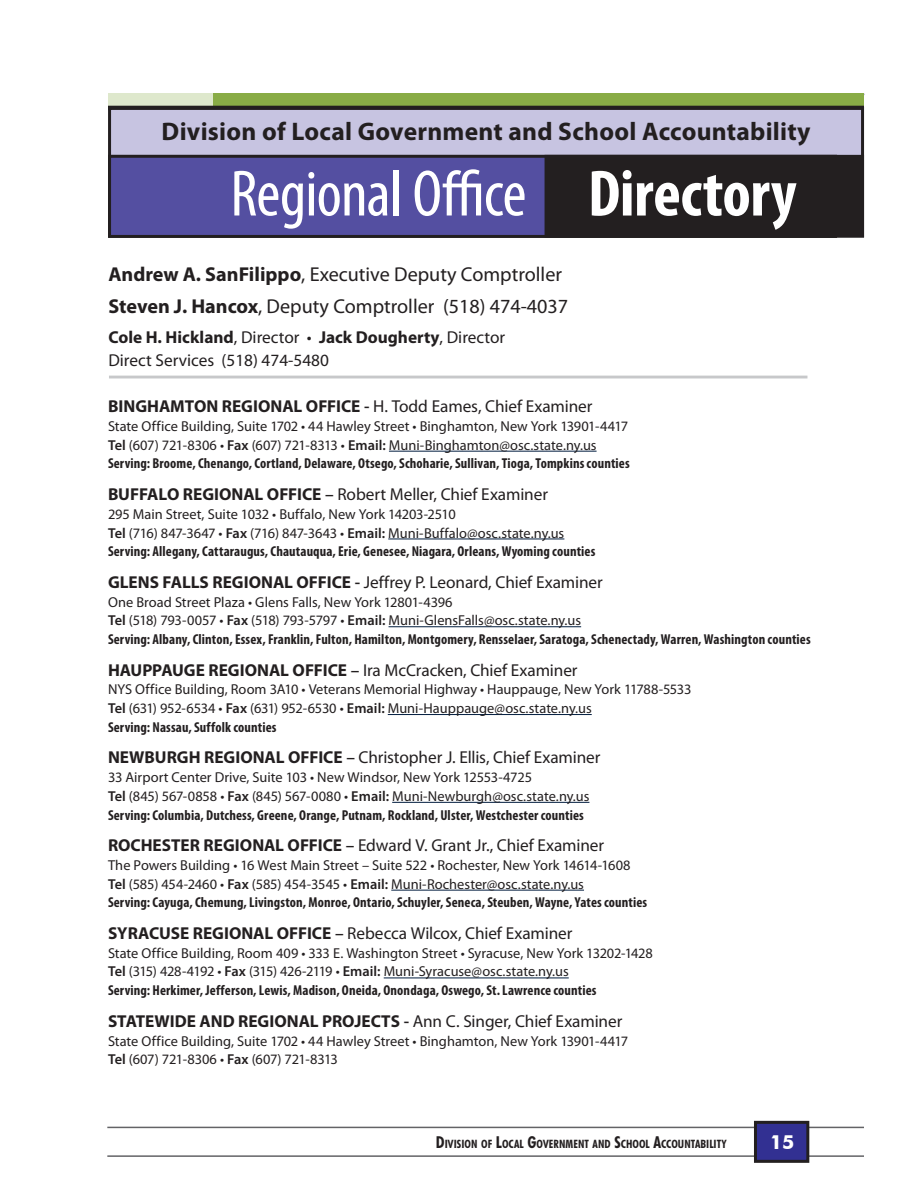
<style>
.page{position:relative;width:918px;height:1188px;background:#fff}
.page>*{position:absolute;margin:0;border:0;box-sizing:border-box;transform-origin:0 0}
.t1{font:condensed 66px "Myriad Pro";letter-spacing:-.015em;color:#fff}
.t2{font:700 condensed 66px "Myriad Pro";letter-spacing:-.005em;color:#fff}
.t3{font:700 25.5px "Myriad Pro";letter-spacing:.01em;color:#231f20}
.t4{font:20.1px "Myriad Pro";color:#231f20}
.t5{font:700 19.5px "Futura BT";color:#fff}
.heading_1{font:17.25px/23.1px "Myriad Pro";letter-spacing:-.005em;color:#231f20}
.heading_1-2{font:700 17.25px "Myriad Pro";letter-spacing:-.005em;color:#231f20}
.heading_1-3{font:14.4px/18.8px "Myriad Pro";color:#231f20}
.heading_1-4{font:700 condensed 14.4px/18.8px "Myriad Pro";letter-spacing:.01em;color:#231f20}
.t6{font:700 condensed 11.55px "Futura BT";letter-spacing:.005em;color:#231f20}
.s1{font-weight:700}
.s2{font-weight:600}
.s3{font-weight:700;font-stretch:condensed}
.s4{font-weight:400;font-stretch:normal}
.s5{font-weight:600;font-stretch:normal}
.s6{font-weight:400}
.s7{font-size:16.5px}
</style>
<div class="page">
<div style="left:213px;top:93px;width:651px;height:15px;background:#89ac46"></div>
<div style="left:108px;top:93px;width:105px;height:15px;background:#dee8cc"></div>
<hr style="left:108px;top:106px;width:756px;height:4px;background:#231f20">
<hr style="left:109px;top:376px;width:698px;height:2px;background:#c7c8ca">
<hr style="left:389px;top:451px;width:208px;height:1px;background:#001c3e">
<hr style="left:388px;top:539px;width:176px;height:1px;background:#001c3e">
<hr style="left:389px;top:626px;width:192px;height:1px;background:#001c3e">
<hr style="left:388px;top:714px;width:204px;height:1px;background:#001c3e">
<hr style="left:392px;top:802px;width:197px;height:1px;background:#001c3e">
<hr style="left:391px;top:890px;width:193px;height:1px;background:#001c3e">
<hr style="left:384px;top:978px;width:185px;height:1px;background:#001c3e">
<div style="left:110px;top:108px;width:753px;height:128px;background:#c7c4e1"></div>
<div style="left:108px;top:107px;width:756px;height:130px;border:3px solid #231f20"></div>
<div style="left:110px;top:156px;width:726px;height:80px;background:#544fa1"></div>
<div style="left:108px;top:155px;width:729px;height:83px;border:3px solid #231f20"></div>
<div style="left:546px;top:156px;width:317px;height:80px;background:#231f20"></div>
<div style="left:545px;top:155px;width:319px;height:83px;border:3px solid #231f20"></div>
<hr style="left:107px;top:1127px;width:757px;height:1px;background:#636366">
<hr style="left:107px;top:1155px;width:757px;height:2px;background:#636366">
<div style="left:755px;top:1122px;width:53px;height:39px;background:#323092"></div>
<div style="left:754px;top:1121px;width:55px;height:42px;border:3px solid #231f20"></div>
<p class="t3" style="left:162px;top:115px;width:650px">Division of Local Government and School Accountability</p>
<p class="t1" style="left:230px;top:154px;width:298px">Regional Office</p>
<p class="t2" style="left:588px;top:152px;width:210px">Directory</p>
<p class="t4" style="left:108px;top:261px;width:455px"><span class="s1">Andrew A. SanFilippo</span>, Executive Deputy Comptroller</p>
<p class="t4" style="left:108px;top:294px;width:461px"><span class="s1">Steven J. Hancox</span>, Deputy Comptroller (518) 474-4037</p>
<p class="heading_1" style="left:108px;top:325px;width:398px"><span class="s1">Cole H. Hickland</span>, Director • <span class="s1">Jack Dougherty</span>, Director<br>Direct Services (518) 474-5480</p>
<p class="heading_1" style="left:108px;top:395px;width:486px"><span class="s1">BINGHAMTON REGIONAL OFFICE</span> <span class="s2">-</span> H. Todd Eames, Chief Examiner</p>
<p class="heading_1-3" style="left:108px;top:417px;width:523px">State Office Building, Suite 1702 • 44 Hawley Street • Binghamton, New York 13901-4417<br><span class="s2">Tel</span> (607) 721-8306 • <span class="s2">Fax</span> (607) 721-8313 • <span class="s2">Email:</span> Muni-Binghamton@osc.state.ny.us<br><span class="s3">Serving: Broome, Chenango, Cortland, Delaware, Otsego, Schoharie, Sullivan, Tioga, Tompkins counties</span></p>
<p class="heading_1" style="left:108px;top:482px;width:442px"><span class="s1">BUFFALO REGIONAL OFFICE</span> <span class="s2">–</span> Robert Meller, Chief Examiner</p>
<p class="heading_1-3" style="left:108px;top:504px;width:489px">295 Main Street, Suite 1032 • Buffalo, New York 14203-2510<br><span class="s2">Tel</span> (716) 847-3647 • <span class="s2">Fax</span> (716) 847-3643 • <span class="s2">Email:</span> Muni-Buffalo@osc.state.ny.us<br><span class="s3">Serving: Allegany, Cattaraugus, Chautauqua, Erie, Genesee, Niagara, Orleans, Wyoming counties</span></p>
<p class="heading_1" style="left:108px;top:570px;width:496px"><span class="s1">GLENS FALLS REGIONAL OFFICE</span> <span class="s2">-</span> Jeffrey P. Leonard, Chief Examiner</p>
<p class="heading_1-4" style="left:108px;top:592px;width:704px"><span class="s4">One Broad Street Plaza • Glens Falls, New York 12801-4396<br></span><span class="s5">Tel</span> <span class="s4">(518) 793-0057 •</span> <span class="s5">Fax</span> <span class="s4">(518) 793-5797 •</span> <span class="s5">Email:</span> <span class="s4">Muni-GlensFalls@osc.state.ny.us<br></span>Serving: Albany, Clinton, Essex, Franklin, Fulton, Hamilton, Montgomery, Rensselaer, Saratoga, Schenectady, Warren, Washington counties</p>
<p class="heading_1" style="left:108px;top:658px;width:471px"><span class="s1">HAUPPAUGE REGIONAL OFFICE</span> <span class="s2">–</span> Ira McCracken, Chief Examiner</p>
<p class="heading_1-3" style="left:108px;top:680px;width:585px">NYS Office Building, Room 3A10 • Veterans Memorial Highway • Hauppauge, New York 11788-5533<br><span class="s2">Tel</span> (631) 952-6534 • <span class="s2">Fax</span> (631) 952-6530 • <span class="s2">Email:</span> Muni-Hauppauge@osc.state.ny.us<br><span class="s3">Serving: Nassau, Suffolk counties</span></p>
<p class="heading_1" style="left:108px;top:746px;width:494px"><span class="s1">NEWBURGH REGIONAL OFFICE</span> <span class="s2">–</span> Christopher J. Ellis, Chief Examiner</p>
<p class="heading_1-3" style="left:108px;top:768px;width:483px">33 Airport Center Drive, Suite 103 • New Windsor, New York 12553-4725<br><span class="s2">Tel</span> (845) 567-0858 • <span class="s2">Fax</span> (845) 567-0080 • <span class="s2">Email:</span> Muni-Newburgh@osc.state.ny.us<br><span class="s3">Serving: Columbia, Dutchess, Greene, Orange, Putnam, Rockland, Ulster, Westchester counties</span></p>
<p class="heading_1" style="left:108px;top:834px;width:498px"><span class="s1">ROCHESTER REGIONAL OFFICE</span> <span class="s2">–</span> Edward V. Grant Jr., Chief Examiner</p>
<p class="heading_1-3" style="left:108px;top:856px;width:541px">The Powers Building • 16 West Main Street – Suite 522 • Rochester, New York 14614-1608<br><span class="s2">Tel</span> (585) 454-2460 • <span class="s2">Fax</span> (585) 454-3545 • <span class="s2">Email:</span> Muni-Rochester@osc.state.ny.us<br><span class="s3">Serving: Cayuga, Chemung, Livingston, Monroe, Ontario, Schuyler, Seneca, Steuben, Wayne, Yates counties</span></p>
<p class="heading_1" style="left:108px;top:921px;width:466px"><span class="s1">SYRACUSE REGIONAL OFFICE</span> <span class="s2">–</span> Rebecca Wilcox, Chief Examiner</p>
<p class="heading_1-3" style="left:108px;top:943px;width:546px">State Office Building, Room 409 • 333 E. Washington Street • Syracuse, New York 13202-1428<br><span class="s2">Tel</span> (315) 428-4192 • <span class="s2">Fax</span> (315) 426-2119 • <span class="s2">Email:</span> Muni-Syracuse@osc.state.ny.us<br><span class="s3">Serving: Herkimer, Jefferson, Lewis, Madison, Oneida, Onondaga, Oswego, St. Lawrence counties</span></p>
<p class="heading_1-2" style="left:108px;top:1010px;width:516px">STATEWIDE AND REGIONAL PROJECTS <span class="s2">-</span> <span class="s6">Ann C. Singer, Chief Examiner</span></p>
<p class="heading_1-3" style="left:108px;top:1031px;width:522px">State Office Building, Suite 1702 • 44 Hawley Street • Binghamton, New York 13901-4417<br><span class="s2">Tel</span> (607) 721-8306 • <span class="s2">Fax</span> (607) 721-8313</p>
<p class="t6" style="left:436px;top:1137px;width:292px"><span class="s7">D</span>IVISION OF <span class="s7">L</span>OCAL <span class="s7">G</span>OVERNMENT AND <span class="s7">S</span>CHOOL <span class="s7">A</span>CCOUNTABILITY</p>
<h3 class="t5" style="left:770px;top:1130px;width:26px">15</h3>
</div>
